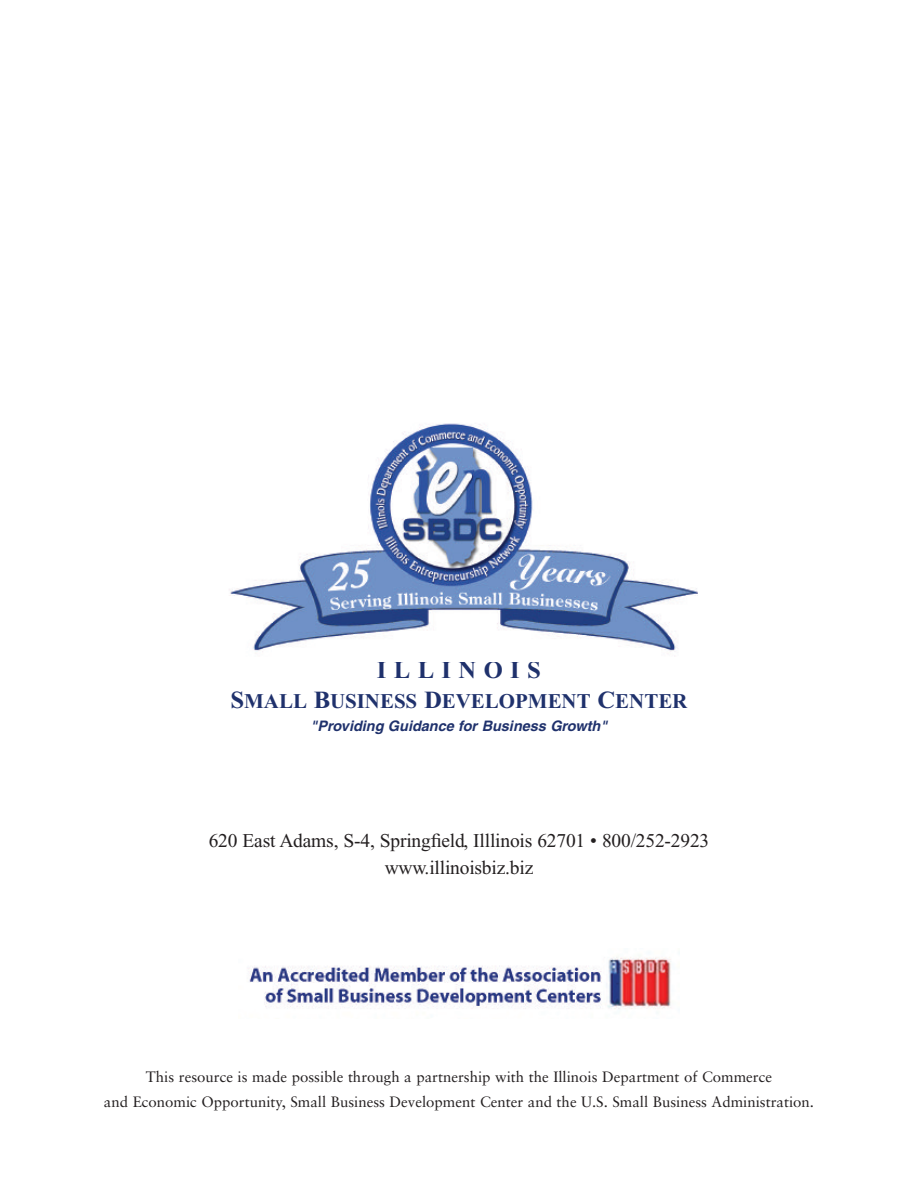
<style>
.page{position:relative;width:918px;height:1188px;background:#fff}
.page>*{position:absolute;margin:0;border:0;box-sizing:border-box;transform-origin:0 0}
.t1{font:700 24.6px "Times New Roman";letter-spacing:.3em;color:#1f316c}
.t2{font:700 21px "Times New Roman";color:#1f316c}
.t3{font:19.5px/27px "Times New Roman";letter-spacing:-.01em;color:#231f20;text-align:center}
.t4{font:15px/25.5px "Sabon";color:#231f20;text-align:center}
.t5{font:italic 700 14.4px "Helvetica";color:#1f316c}
.s1{font-size:24.6px}
</style>
<div class="page">
<img style="left:248px;top:957px;width:423px;height:52px">
<img style="left:229px;top:423px;width:469px;height:229px">
<h1 class="t1" style="left:377px;top:662px;width:165px">ILLINOIS</h1>
<h2 class="t2" style="left:231px;top:694px;width:458px"><span class="s1">S</span>MALL <span class="s1">B</span>USINESS <span class="s1">D</span>EVELOPMENT <span class="s1">C</span>ENTER</h2>
<p class="t5" style="left:311px;top:721px;width:298px">"Providing Guidance for Business Growth"</p>
<h3 class="t3" style="left:209px;top:829px;width:502px">620 East Adams, S-4, Springfield, Illlinois 62701 • 800/252-2923 www.illinoisbiz.biz</h3>
<p class="t4" style="left:104px;top:1065px;width:712px">This resource is made possible through a partnership with the Illinois Department of Commerce<br>and Economic Opportunity, Small Business Development Center and the U.S. Small Business Administration.</p>
</div>
